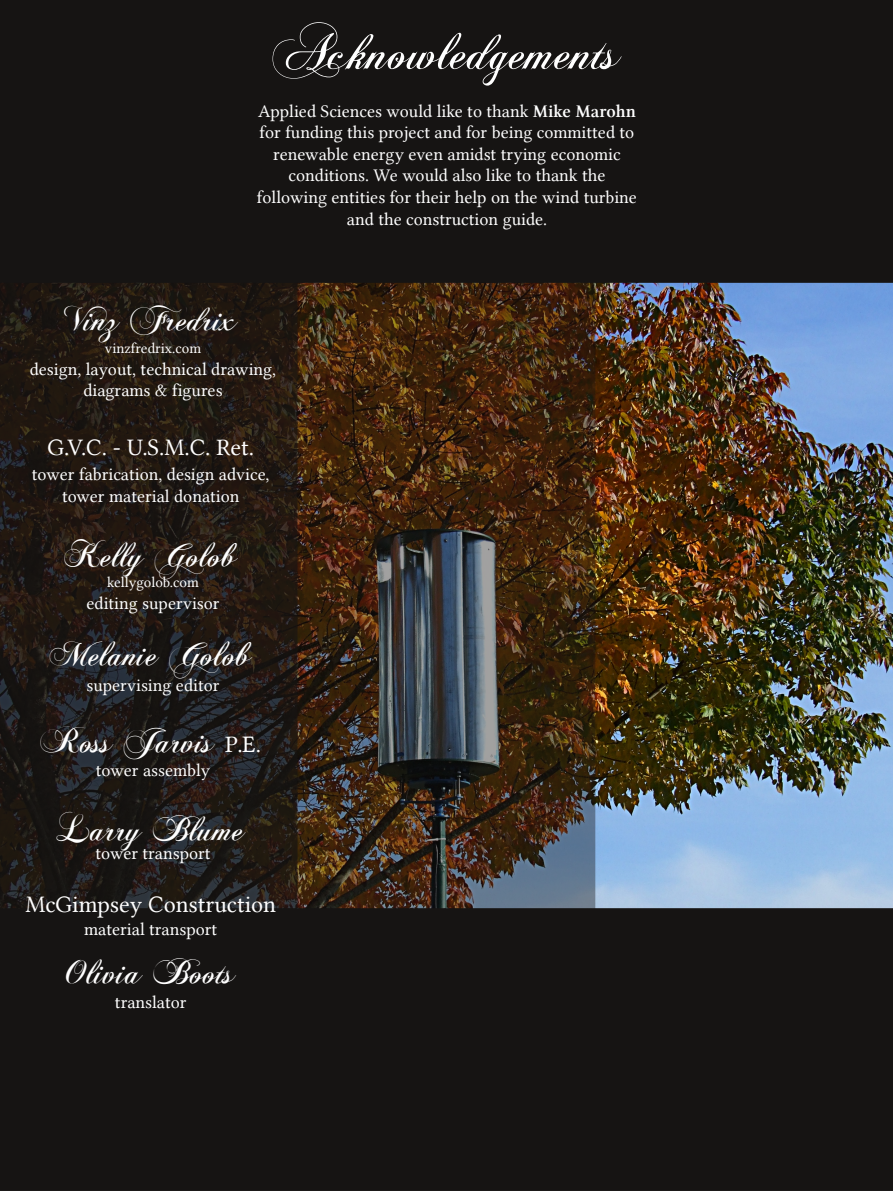
<style>
.page{position:relative;width:893px;height:1191px;background:#161413}
.page>*{position:absolute;margin:0;border:0;box-sizing:border-box;transform-origin:0 0}
.t1{font:54px "Chopin Script";color:#fff}
.t2{font:36px "Chopin Script";color:#fff}
.t3{font:24px "compact";color:#fff}
.t4{font:18px/21.6px "compact";color:#fff;text-align:center}
.t5{font:15px "compact";color:#fff}
.s1{font-weight:700}
.s2{font-family:"compact";font-size:24px}
</style>
<div class="page">
<img style="left:595px;top:283px;width:298px;height:625px">
<div style="left:0;top:236px;width:298px;height:719px;background:#161413;opacity:.8"></div>
<div style="left:298px;top:236px;width:297px;height:719px;background:#161413;opacity:.4"></div>
<h1 class="t1" style="left:273px;top:18px;width:349px">Acknowledgements</h1>
<p class="t4" style="left:257px;top:101px;width:381px">Applied Sciences would like to thank <span class="s1">Mike Marohn </span>for funding this project and for being committed to renewable energy even amidst trying economic conditions. We would also like to thank the following entities for their help on the wind turbine and the construction guide.</p>
<h2 class="t2" style="left:64px;top:297px;width:175px">Vinz Fredrix</h2>
<p class="t5" style="left:105px;top:341px;width:98px">vinzfredrix.com</p>
<p class="t4" style="left:30px;top:359px;width:248px">design, layout, technical drawing, diagrams &amp; figures</p>
<h3 class="t3" style="left:47px;top:435px;width:208px">G.V.C. - U.S.M.C. Ret.</h3>
<p class="t4" style="left:32px;top:464px;width:239px">tower fabrication, design advice, tower material donation</p>
<h2 class="t2" style="left:64px;top:533px;width:174px">Kelly Golob</h2>
<p class="t5" style="left:107px;top:575px;width:93px">kellygolob.com</p>
<p class="t4" style="left:86px;top:593px;width:135px">editing supervisor</p>
<h2 class="t2" style="left:50px;top:632px;width:203px">Melanie Golob</h2>
<p class="t4" style="left:86px;top:675px;width:135px">supervising editor</p>
<h2 class="t2" style="left:40px;top:718px;width:222px">Ross Jarvis <span class="s2">P.E.</span></h2>
<p class="t4" style="left:96px;top:760px;width:116px">tower assembly</p>
<h2 class="t2" style="left:57px;top:806px;width:190px">Larry Blume</h2>
<p class="t4" style="left:95px;top:843px;width:117px">tower transport</p>
<h3 class="t3" style="left:25px;top:893px;width:252px">McGimpsey Construction</h3>
<p class="t4" style="left:84px;top:919px;width:135px">material transport</p>
<h2 class="t2" style="left:66px;top:949px;width:171px">Olivia Boots</h2>
<p class="t4" style="left:115px;top:992px;width:73px">translator</p>
</div>
